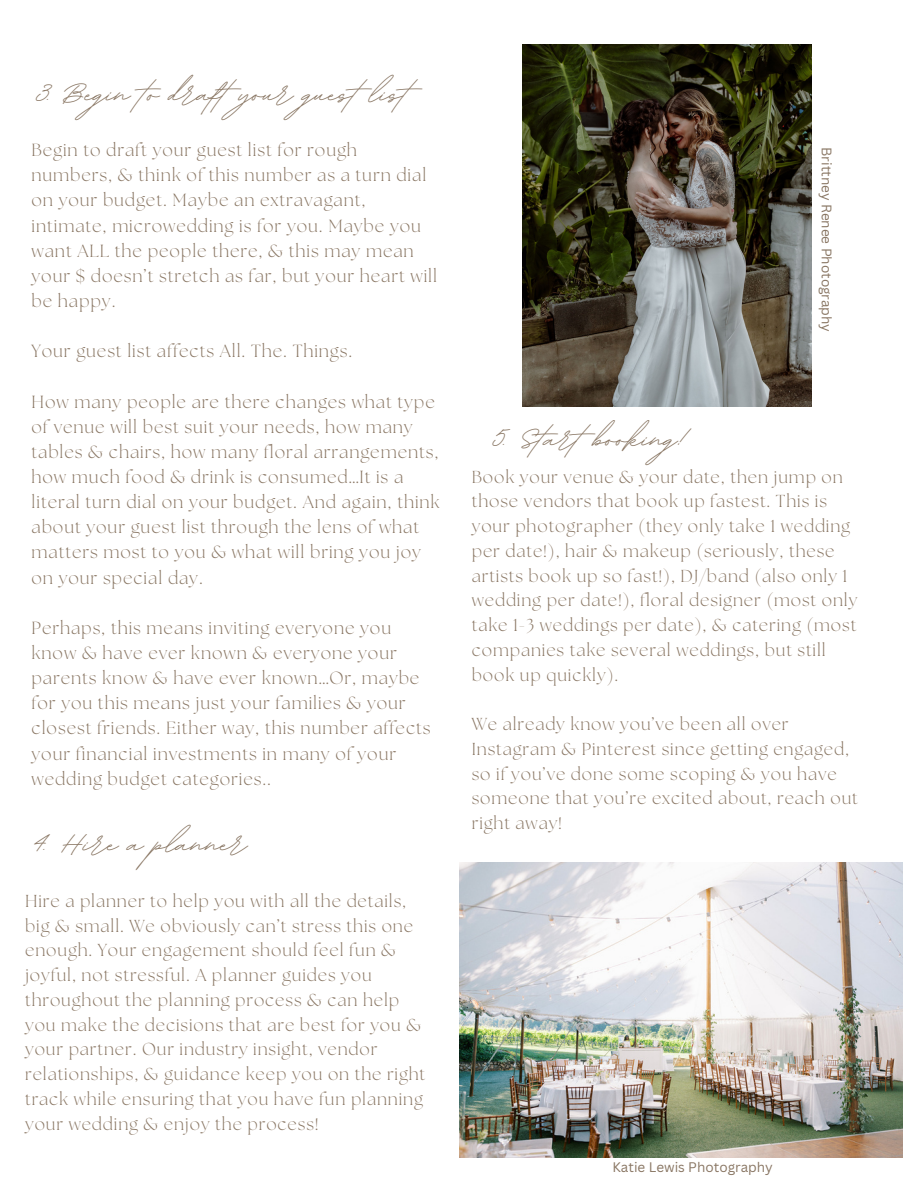
<style>
.page{position:relative;width:918px;height:1188px;background:#fff}
.page>*{position:absolute;margin:0;border:0;box-sizing:border-box;transform-origin:0 0}
.t1{font:700 49.05px "BD Script";color:#897663}
.t2{font:300 17.55px/25.2px "The Seasons";letter-spacing:.05em;color:#897663}
.t3{font:300 17.25px/24.8px "The Seasons";letter-spacing:.05em;color:#897663}
.t4{font:13.5px "Canva Sans";color:#897663}
</style>
<div class="page">
<img style="left:522px;top:44px;width:289px;height:362px">
<img style="left:459px;top:863px;width:443px;height:295px">
<p class="t1" style="left:35px;top:61px;width:376px">3. Begin to draft your guest list</p>
<p class="t2" style="left:32px;top:139px;width:407px">Begin to draft your guest list for rough numbers, &amp; think of this number as a turn dial on your budget. Maybe an extravagant, intimate, microwedding is for you. Maybe you want ALL the people there, &amp; this may mean your $ doesn’t stretch as far, but your heart will be happy.</p>
<p class="t2" style="left:32px;top:340px;width:322px">Your guest list affects All. The. Things.</p>
<p class="t2" style="left:32px;top:390px;width:410px">How many people are there changes what type of venue will best suit your needs, how many tables &amp; chairs, how many floral arrangements, how much food &amp; drink is consumed…It is a literal turn dial on your budget. And again, think about your guest list through the lens of what matters most to you &amp; what will bring you joy on your special day.</p>
<p class="t2" style="left:32px;top:617px;width:401px">Perhaps, this means inviting everyone you know &amp; have ever known &amp; everyone your parents know &amp; have ever known…Or, maybe for you this means just your families &amp; your closest friends. Either way, this number affects your financial investments in many of your wedding budget categories..</p>
<p class="t1" style="left:32px;top:812px;width:217px">4. Hire a planner</p>
<p class="t3" style="left:25px;top:890px;width:402px">Hire a planner to help you with all the details, big &amp; small. We obviously can’t stress this one enough. Your engagement should feel fun &amp; joyful, not stressful. A planner guides you throughout the planning process &amp; can help you make the decisions that are best for you &amp; your partner. Our industry insight, vendor relationships, &amp; guidance keep you on the right track while ensuring that you have fun planning your wedding &amp; enjoy the process!</p>
<p class="t1" style="left:491px;top:407px;width:195px">5. Start booking!</p>
<p class="t4" style="left:836px;top:147px;width:187px;rotate:90deg">Brittney Renee Photography</p>
<p class="t3" style="left:472px;top:466px;width:387px">Book your venue &amp; your date, then jump on those vendors that book up fastest. This is your photographer (they only take 1 wedding per date!), hair &amp; makeup (seriously, these artists book up so fast!), DJ/band (also only 1 wedding per date!), floral designer (most only take 1-3 weddings per date), &amp; catering (most companies take several weddings, but still book up quickly).</p>
<p class="t3" style="left:472px;top:713px;width:388px">We already know you’ve been all over Instagram &amp; Pinterest since getting engaged, so if you’ve done some scoping &amp; you have someone that you’re excited about, reach out right away!</p>
<p class="t4" style="left:613px;top:1158px;width:162px">Katie Lewis Photography</p>
</div>
